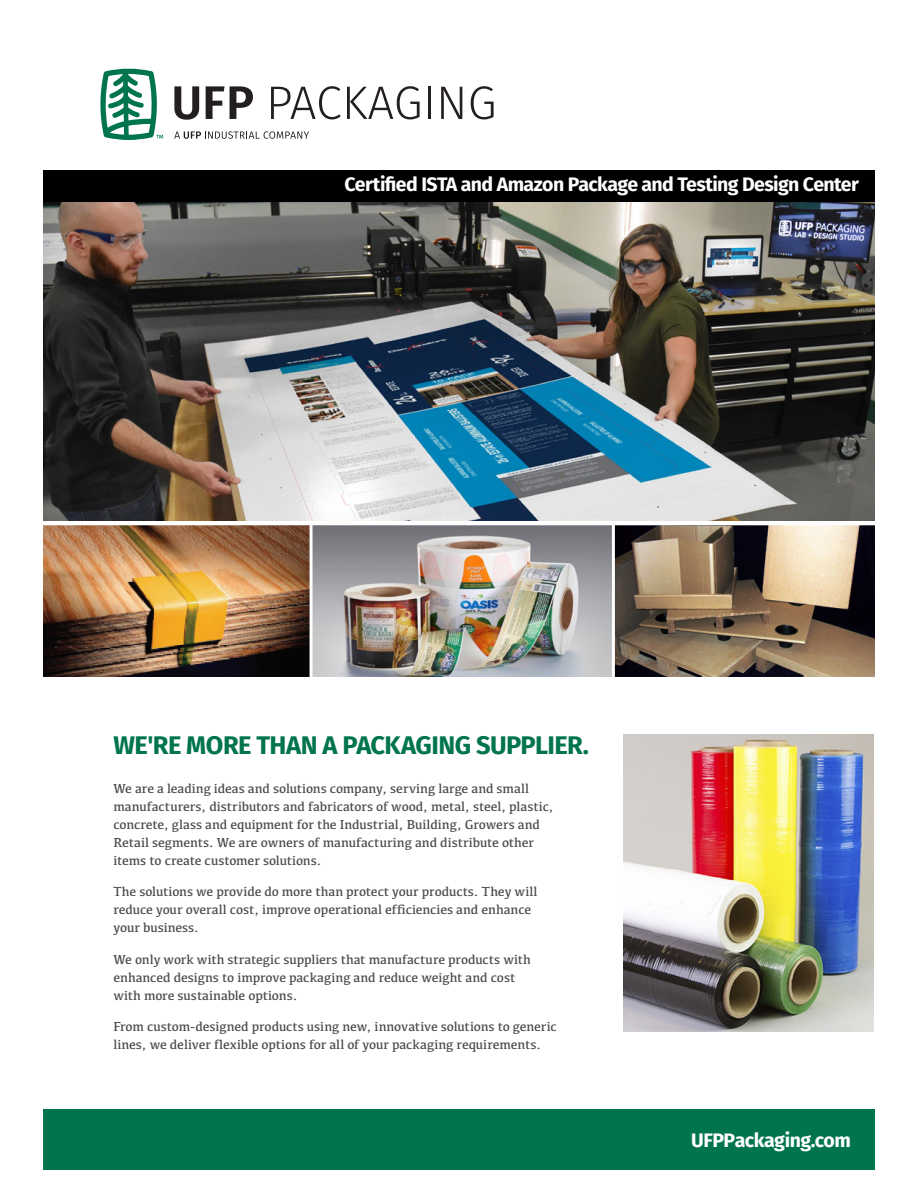
<style>
.page{position:relative;width:918px;height:1188px;background:#fff}
.page>*{position:absolute;margin:0;border:0;box-sizing:border-box;transform-origin:0 0}
.Main_Headline_-_Gree{font:700 25.5px "Fira Sans";letter-spacing:-.025em;color:#00754b}
.Pullout_Quote{font:700 19.5px "Fira Sans";letter-spacing:-.03em;color:#fff}
.Knockout_Headline{font:700 19.5px "Fira Sans";letter-spacing:-.025em;color:#fff}
.Body_Copy{font:13.5px/18px "Kefa";letter-spacing:-.005em;color:#4b4c4d}
</style>
<div class="page">
<svg style="left:174px;top:86px;width:25px;height:34px"></svg>
<svg style="left:206px;top:86px;width:47px;height:33px"></svg>
<svg style="left:271px;top:86px;width:70px;height:33px"></svg>
<svg style="left:347px;top:86px;width:73px;height:33px"></svg>
<hr style="left:428px;top:87px;width:3px;height:32px;background:#231f20">
<svg style="left:441px;top:87px;width:21px;height:32px"></svg>
<svg style="left:471px;top:86px;width:23px;height:33px"></svg>
<svg style="left:100px;top:69px;width:63px;height:71px"></svg>
<svg style="left:174px;top:131px;width:135px;height:8px"></svg>
<div style="left:43px;top:1109px;width:832px;height:61px;background:#00754b"></div>
<img style="left:43px;top:525px;width:267px;height:152px">
<img style="left:615px;top:525px;width:260px;height:151px">
<img style="left:623px;top:734px;width:251px;height:298px">
<img style="left:313px;top:526px;width:299px;height:151px">
<img style="left:43px;top:202px;width:832px;height:318px">
<div style="left:43px;top:170px;width:832px;height:32px;background:#000002"></div>
<p class="Pullout_Quote" style="left:345px;top:170px;width:516px">Certified ISTA and Amazon Package and Testing Design Center</p>
<p class="Main_Headline_-_Gree" style="left:114px;top:728px;width:477px">WE'RE MORE THAN A PACKAGING SUPPLIER.</p>
<p class="Body_Copy" style="left:113px;top:779px;width:442px">We are a leading ideas and solutions company, serving large and small manufacturers, distributors and fabricators of wood, metal, steel, plastic, concrete, glass and equipment for the Industrial, Building, Growers and Retail segments. We are owners of manufacturing and distribute other items to create customer solutions.</p>
<p class="Body_Copy" style="left:113px;top:882px;width:426px">The solutions we provide do more than protect your products. They will reduce your overall cost, improve operational efficiencies and enhance your business.</p>
<p class="Body_Copy" style="left:113px;top:950px;width:419px">We only work with strategic suppliers that manufacture products with enhanced designs to improve packaging and reduce weight and cost with more sustainable options.</p>
<p class="Body_Copy" style="left:113px;top:1017px;width:445px">From custom-designed products using new, innovative solutions to generic lines, we deliver flexible options for all of your packaging requirements.</p>
<p class="Knockout_Headline" style="left:691px;top:1126px;width:161px">UFPPackaging.com</p>
</div>
